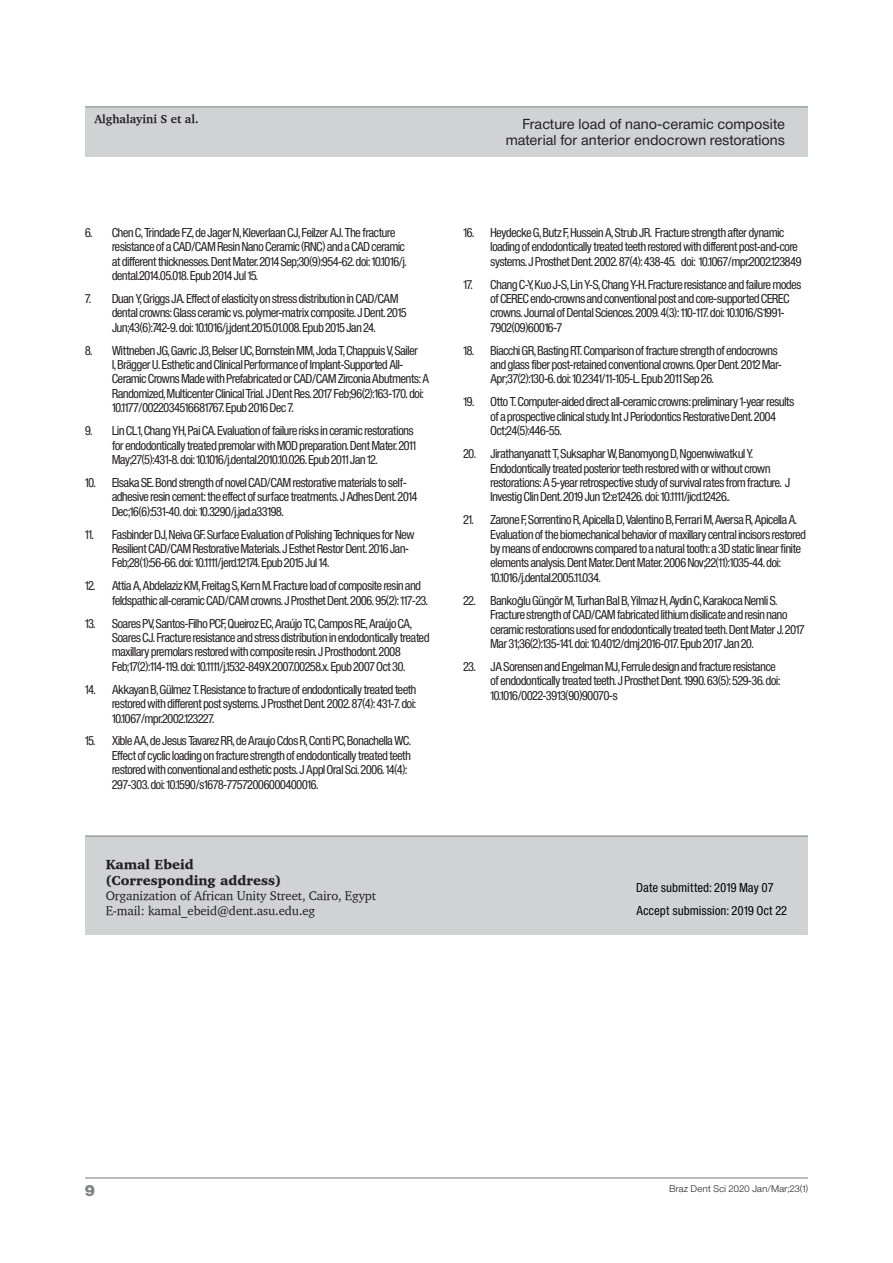
<style>
.page{position:relative;width:893px;height:1263px;background:#fff}
.page>*{position:absolute;margin:0;border:0;box-sizing:border-box;transform-origin:0 0}
.t1{font:15px "Sh Europa Nr 2 Ultra";color:#808285}
.t2{font:13.5px/16.2px "Sh Europa Nr 2";letter-spacing:.05em;color:#231f20;text-align:right}
.t3{font:900 13.5px/16.2px "Charter";color:#231f20}
.t4{font:12.75px/15px "Charter";letter-spacing:-.01em;color:#231f20}
.t5{font:12px/14.4px "Sh Europa Nr 2 Con";letter-spacing:-.01em;color:#231f20}
.t6{font:12px/23px "Sh Europa Nr 2 Con";letter-spacing:.05em;color:#000}
.t7{font:700 12px "Charter";color:#231f20}
.t8{font:9px "Sh Europa Nr 2 Light";letter-spacing:.05em;color:#231f20}
.s1{font-family:"Arial"}
</style>
<div class="page">
<div style="left:85px;top:107px;width:723px;height:50px;background:#d1d2d4"></div>
<hr style="left:85px;top:106px;width:723px;height:1px;background:#808285">
<hr style="left:85px;top:1177px;width:723px;height:1px;background:#808285">
<div style="left:85px;top:836px;width:723px;height:99px;background:#d1d2d4"></div>
<hr style="left:85px;top:835px;width:723px;height:1px;background:#808285">
<p class="t7" style="left:94px;top:111px;width:106px">Alghalayini S et al.</p>
<p class="t5" style="left:112px;top:225px;width:296px;text-indent:-27px">6. Chen C, Trindade FZ, de Jager N, Kleverlaan CJ, Feilzer AJ. The fracture resistance of a CAD/CAM Resin Nano Ceramic (RNC) and a CAD ceramic at different thicknesses. Dent Mater. 2014 Sep;30(9):954-62. doi: 10.1016/j. dental.2014.05.018. Epub 2014 Jul 15.</p>
<p class="t5" style="left:112px;top:291px;width:296px;text-indent:-27px">7. Duan Y, Griggs JA. Effect of elasticity on stress distribution in CAD/CAM dental crowns: Glass ceramic vs. polymer-matrix composite. J Dent. 2015<br>Jun;43(6):742-9. doi: 10.1016/j.jdent.2015.01.008. Epub 2015 Jan 24.</p>
<p class="t5" style="left:112px;top:343px;width:319px;text-indent:-27px">8. Wittneben JG, Gavric J3, Belser UC, Bornstein MM, Joda T, Chappuis V, Sailer<br>I, Brägger U. Esthetic and Clinical Performance of Implant-Supported All-Ceramic Crowns Made with Prefabricated or CAD/CAM Zirconia Abutments: A Randomized, Multicenter Clinical Trial. J Dent Res. 2017 Feb;96(2):163-170. doi:<br>10.1177/0022034516681767. Epub 2016 Dec 7.</p>
<p class="t5" style="left:112px;top:424px;width:305px;text-indent:-27px">9. Lin CL1, Chang YH, Pai CA. Evaluation of failure risks in ceramic restorations for endodontically treated premolar with MOD preparation. Dent Mater. 2011<br>May;27(5):431-8. doi: 10.1016/j.dental.2010.10.026. Epub 2011 Jan 12.</p>
<p class="t5" style="left:112px;top:475px;width:307px;text-indent:-27px">10. Elsaka SE. Bond strength of novel CAD/CAM restorative materials to self&shy;adhesive resin cement: the effect of surface treatments. J Adhes Dent. 2014<br>Dec;16(6):531-40. doi: 10.3290/j.jad.a33198.</p>
<p class="t5" style="left:112px;top:527px;width:304px;text-indent:-27px">11. Fasbinder DJ, Neiva GF. Surface Evaluation of Polishing Techniques for New<br>Resilient CAD/CAM Restorative Materials. J Esthet Restor Dent. 2016 Jan-<br>Feb;28(1):56-66. doi: 10.1111/jerd.12174. Epub 2015 Jul 14.</p>
<p class="t5" style="left:112px;top:579px;width:317px;text-indent:-27px">12. Attia A, Abdelaziz KM, Freitag S, Kern M. Fracture load of composite resin and feldspathic all-ceramic CAD/CAM crowns. J Prosthet Dent. 2006. 95(2): 117-23.</p>
<p class="t5" style="left:112px;top:616px;width:319px;text-indent:-27px">13. Soares PV, Santos-Filho PCF, Queiroz EC, Araújo TC, Campos RE, Araújo CA, Soares CJ. Fracture resistance and stress distribution in endodontically treated maxillary premolars restored with composite resin. J Prosthodont. 2008<br>Feb;17(2):114-119. doi: 10.1111/j.1532-849X.2007.00258.x. Epub 2007 Oct 30.</p>
<p class="t5" style="left:112px;top:682px;width:306px;text-align:justify;text-indent:-27px">14. Akkayan B, Gülmez T. Resistance to fracture of endodontically treated teeth restored with different post systems. J Prosthet Dent. 2002. 87(4): 431-7. doi:<br>10.1067/mpr.2002.123227.</p>
<p class="t5" style="left:112px;top:734px;width:300px;text-indent:-27px">15. Xible AA, de Jesus Tavarez RR, de Araujo Cdos R, Conti PC, Bonachella WC.<br>Effect of cyclic loading on fracture strength of endodontically treated teeth restored with conventional and esthetic posts. J Appl Oral Sci. 2006. 14(4):<br>297-303. doi: 10.1590/s1678-77572006000400016.</p>
<p class="t2" style="left:506px;top:116px;width:280px">Fracture load of nano-ceramic composite material for anterior endocrown restorations</p>
<p class="t5" style="left:490px;top:225px;width:312px;text-indent:-27px">16. Heydecke G, Butz F, Hussein A, Strub JR. Fracture strength after dynamic loading of endodontically treated teeth restored with different post-and-core systems. J Prosthet Dent. 2002. 87(4): 438-45. doi: 10.1067/mpr.2002.123849</p>
<p class="t5" style="left:490px;top:277px;width:312px;text-indent:-27px">17. Chang C-Y, Kuo J-S, Lin Y-S, Chang Y-H. Fracture resistance and failure modes of CEREC endo-crowns and conventional post and core-supported CEREC crowns. Journal of Dental Sciences. 2009. 4(3): 110-117. doi: 10.1016/S1991- 7902(09)60016-7</p>
<p class="t5" style="left:490px;top:343px;width:293px;text-indent:-27px">18. Biacchi GR, Basting RT. Comparison of fracture strength of endocrowns and glass fiber post-retained conventional crowns. Oper Dent. 2012 Mar-<br>Apr;37(2):130-6. doi: 10.2341/11-105-L. Epub 2011 Sep 26.</p>
<p class="t5" style="left:490px;top:395px;width:305px;text-indent:-27px">19. Otto T. Computer-aided direct all-ceramic crowns: preliminary 1-year results of a prospective clinical study. Int J Periodontics Restorative Dent. 2004<br>Oct;24(5):446-55.</p>
<p class="t5" style="left:490px;top:447px;width:301px;text-indent:-27px">20. Jirathanyanatt T, Suksaphar W, Banomyong D, Ngoenwiwatkul Y.<br>Endodontically treated posterior teeth restored with or without crown restorations: A 5-year retrospective study of survival rates from fracture. J Investig Clin Dent. 2019 Jun 12:e12426. doi: 10.1111/jicd.12426..</p>
<p class="t5" style="left:490px;top:513px;width:317px;text-indent:-27px">21. Zarone F, Sorrentino R, Apicella D, Valentino B, Ferrari M, Aversa R, Apicella A.<br>Evaluation of the biomechanical behavior of maxillary central incisors restored by means of endocrowns compared to a natural tooth: a 3D static linear finite elements analysis. Dent Mater. Dent Mater. 2006 Nov;22(11):1035-44. doi:<br>10.1016/j.dental.2005.11.034.</p>
<p class="t5" style="left:490px;top:593px;width:315px;text-indent:-27px">22. Banko<span class="s1">ğ</span>lu Güngör M, Turhan Bal B, Yilmaz H, Aydin C, Karakoca Nemli S.<br>Fracture strength of CAD/CAM fabricated lithium disilicate and resin nano ceramic restorations used for endodontically treated teeth. Dent Mater J. 2017<br>Mar 31;36(2):135-141. doi: 10.4012/dmj.2016-017. Epub 2017 Jan 20.</p>
<p class="t5" style="left:490px;top:659px;width:291px;text-indent:-27px">23. JA Sorensen and Engelman MJ, Ferrule design and fracture resistance of endodontically treated teeth. J Prosthet Dent. 1990. 63(5): 529-36. doi:<br>10.1016/0022-3913(90)90070-s</p>
<p class="t3" style="left:106px;top:856px;width:177px">Kamal Ebeid (Corresponding address)</p>
<p class="t4" style="left:106px;top:888px;width:272px">Organization of African Unity Street, Cairo, Egypt<br>E-mail: kamal_ebeid@dent.asu.edu.eg</p>
<p class="t6" style="left:636px;top:876px;width:152px">Date submitted: 2019 May 07<br>Accept submission: 2019 Oct 22</p>
<p class="t1" style="left:85px;top:1182px;width:11px">9</p>
<p class="t8" style="left:669px;top:1183px;width:140px">Braz Dent Sci 2020 Jan/Mar;23(1)</p>
</div>
